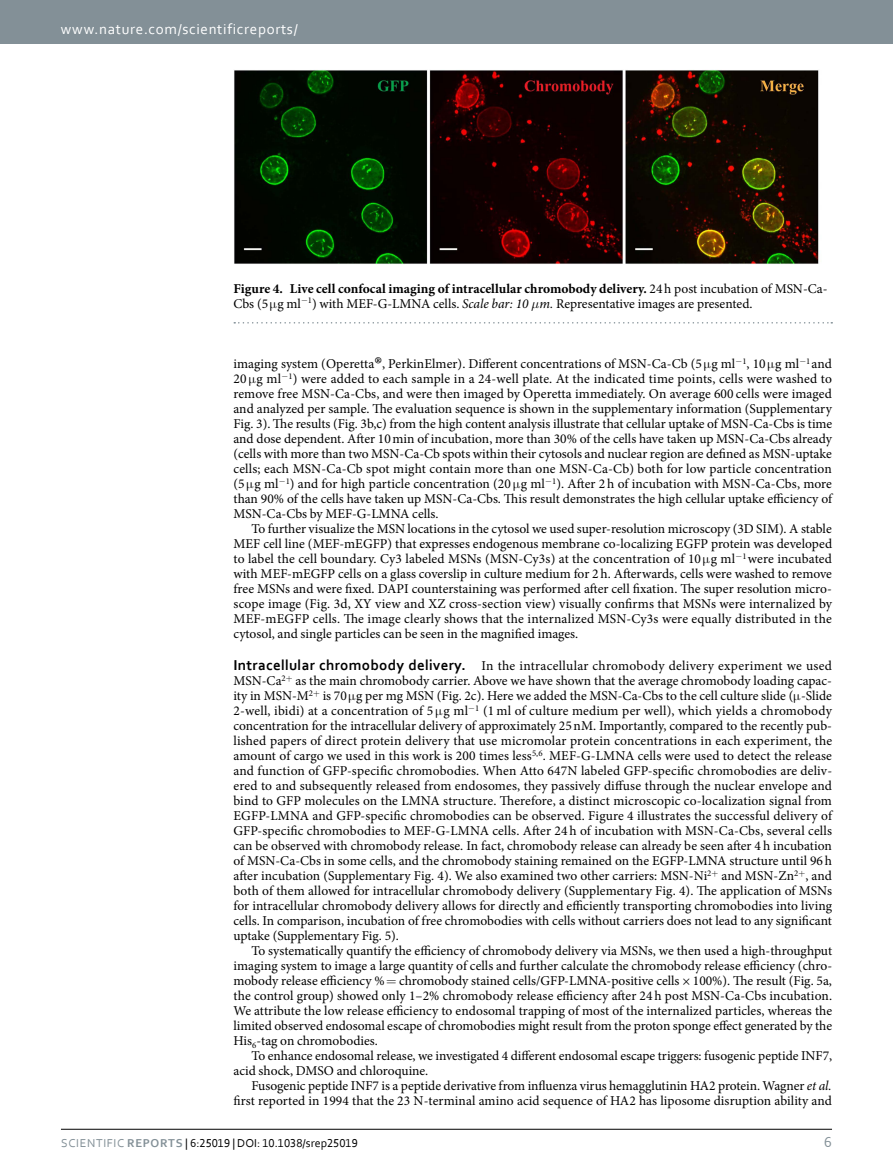
<style>
.page{position:relative;width:893px;height:1174px;background:#fff}
.page>*{position:absolute;margin:0;border:0;box-sizing:border-box;transform-origin:0 0}
.t1{font:15px "Corbel";letter-spacing:.045em;color:#fff}
.t2{font:15px "Corbel";color:#839097}
.t3{font:13.5px/15px "Minion Pro";letter-spacing:-.005em;color:#000;text-align:justify}
.t4{font:12px "Corbel";color:#000}
.s1{font-weight:700}
.s2{font-style:italic}
.s3{font-size:24px}
.s4{font-family:"Corbel";font-weight:700;font-size:15px}
.s5{color:#839097}
.s6{font-weight:700;color:#839097}
</style>
<div class="page">
<div style="left:0;top:0;width:893px;height:43px;background:#839097"></div>
<hr style="left:61px;top:1129px;width:771px;height:1px;background:#000">
<img style="left:234px;top:70px;width:585px;height:195px">
<svg style="left:234px;top:322px;width:598px;height:1px"></svg>
<p class="t1" style="left:61px;top:19px;width:238px">www.nature.com/scientificreports/</p>
<p class="t3" style="left:233px;top:281px;width:596px"><span class="s1">Figure 4. Live cell confocal imaging of intracellular chromobody delivery.</span> 24h post incubation of MSN-Ca-<br>Cbs (5 g ml−<sup>1</sup>) with MEF-G-LMNA cells. <span class="s2">Scale bar: 10 m.</span> Representative images are presented.</p>
<p class="t3" style="left:233px;top:357px;width:600px">imaging system (Operetta<span class="s3">®</span>, PerkinElmer). Different concentrations of MSN-Ca-Cb (5 g ml−<sup>1</sup>, 10 g ml−<sup>1</sup> and 20 g ml−<sup>1</sup>) were added to each sample in a 24-well plate. At the indicated time points, cells were washed to remove free MSN-Ca-Cbs, and were then imaged by Operetta immediately. On average 600 cells were imaged and analyzed per sample. The evaluation sequence is shown in the supplementary information (Supplementary Fig. 3). The results (Fig. 3b,c) from the high content analysis illustrate that cellular uptake of MSN-Ca-Cbs is time and dose dependent. After 10min of incubation, more than 30% of the cells have taken up MSN-Ca-Cbs already (cells with more than two MSN-Ca-Cb spots within their cytosols and nuclear region are defined as MSN-uptake cells; each MSN-Ca-Cb spot might contain more than one MSN-Ca-Cb) both for low particle concentration (5 g ml−<sup>1</sup>) and for high particle concentration (20 g ml−<sup>1</sup>). After 2 h of incubation with MSN-Ca-Cbs, more than 90% of the cells have taken up MSN-Ca-Cbs. This result demonstrates the high cellular uptake efficiency of MSN-Ca-Cbs by MEF-G-LMNA cells.</p>
<p class="t3" style="left:233px;top:521px;width:600px;text-indent:18px">To further visualize the MSN locations in the cytosol we used super-resolution microscopy (3D SIM). A stable MEF cell line (MEF-mEGFP) that expresses endogenous membrane co-localizing EGFP protein was developed to label the cell boundary. Cy3 labeled MSNs (MSN-Cy3s) at the concentration of 10 g ml−<sup>1</sup>were incubated with MEF-mEGFP cells on a glass coverslip in culture medium for 2h. Afterwards, cells were washed to remove free MSNs and were fixed. DAPI counterstaining was performed after cell fixation. The super resolution micro&shy;scope image (Fig. 3d, XY view and XZ cross-section view) visually confirms that MSNs were internalized by MEF-mEGFP cells. The image clearly shows that the internalized MSN-Cy3s were equally distributed in the cytosol, and single particles can be seen in the magnified images.</p>
<p class="t3" style="left:233px;top:658px;width:600px"><span class="s4">Intracellular chromobody delivery.</span> In the intracellular chromobody delivery experiment we used MSN-Ca<sup>2</sup> as the main chromobody carrier. Above we have shown that the average chromobody loading capac&shy;ity in MSN-M<sup>2</sup> is 70 g per mg MSN (Fig. 2c). Here we added the MSN-Ca-Cbs to the cell culture slide ( -Slide 2-well, ibidi) at a concentration of 5 g ml−<sup>1</sup> (1 ml of culture medium per well), which yields a chromobody concentration for the intracellular delivery of approximately 25nM. Importantly, compared to the recently pub&shy;lished papers of direct protein delivery that use micromolar protein concentrations in each experiment, the amount of cargo we used in this work is 200 times less<sup>5,6</sup>. MEF-G-LMNA cells were used to detect the release and function of GFP-specific chromobodies. When Atto 647N labeled GFP-specific chromobodies are deliv&shy;ered to and subsequently released from endosomes, they passively diffuse through the nuclear envelope and bind to GFP molecules on the LMNA structure. Therefore, a distinct microscopic co-localization signal from EGFP-LMNA and GFP-specific chromobodies can be observed. Figure 4 illustrates the successful delivery of GFP-specific chromobodies to MEF-G-LMNA cells. After 24 h of incubation with MSN-Ca-Cbs, several cells can be observed with chromobody release. In fact, chromobody release can already be seen after 4 h incubation of MSN-Ca-Cbs in some cells, and the chromobody staining remained on the EGFP-LMNA structure until 96h after incubation (Supplementary Fig. 4). We also examined two other carriers: MSN-Ni<sup>2</sup> and MSN-Zn<sup>2</sup> , and both of them allowed for intracellular chromobody delivery (Supplementary Fig. 4). The application of MSNs for intracellular chromobody delivery allows for directly and efficiently transporting chromobodies into living cells. In comparison, incubation of free chromobodies with cells without carriers does not lead to any significant uptake (Supplementary Fig. 5).</p>
<p class="t3" style="left:233px;top:943px;width:600px;text-indent:18px">To systematically quantify the efficiency of chromobody delivery via MSNs, we then used a high-throughput imaging system to image a large quantity of cells and further calculate the chromobody release efficiency (chro&shy;mobody release efficiency % chromobody stained cells/GFP-LMNA-positive cells × 100%). The result (Fig. 5a, the control group) showed only 1–2% chromobody release efficiency after 24 h post MSN-Ca-Cbs incubation.<br>We attribute the low release efficiency to endosomal trapping of most of the internalized particles, whereas the limited observed endosomal escape of chromobodies might result from the proton sponge effect generated by the His<sub>6</sub>-tag on chromobodies.</p>
<p class="t3" style="left:233px;top:1048px;width:600px;text-indent:18px">To enhance endosomal release, we investigated 4 different endosomal escape triggers: fusogenic peptide INF7, acid shock, DMSO and chloroquine.</p>
<p class="t3" style="left:233px;top:1078px;width:600px;text-align:right">Fusogenic peptide INF7 is a peptide derivative from influenza virus hemagglutinin HA2 protein. Wagner <span class="s2">et al. </span>first reported in 1994 that the 23 N-terminal amino acid sequence of HA2 has liposome disruption ability and</p>
<p class="t4" style="left:61px;top:1135px;width:298px"><span class="s5">Scientific</span> <span class="s6">Reports</span> | 6:25019 | DOI: 10.1038/srep25019</p>
<p class="t2" style="left:824px;top:1132px;width:9px">6</p>
</div>
